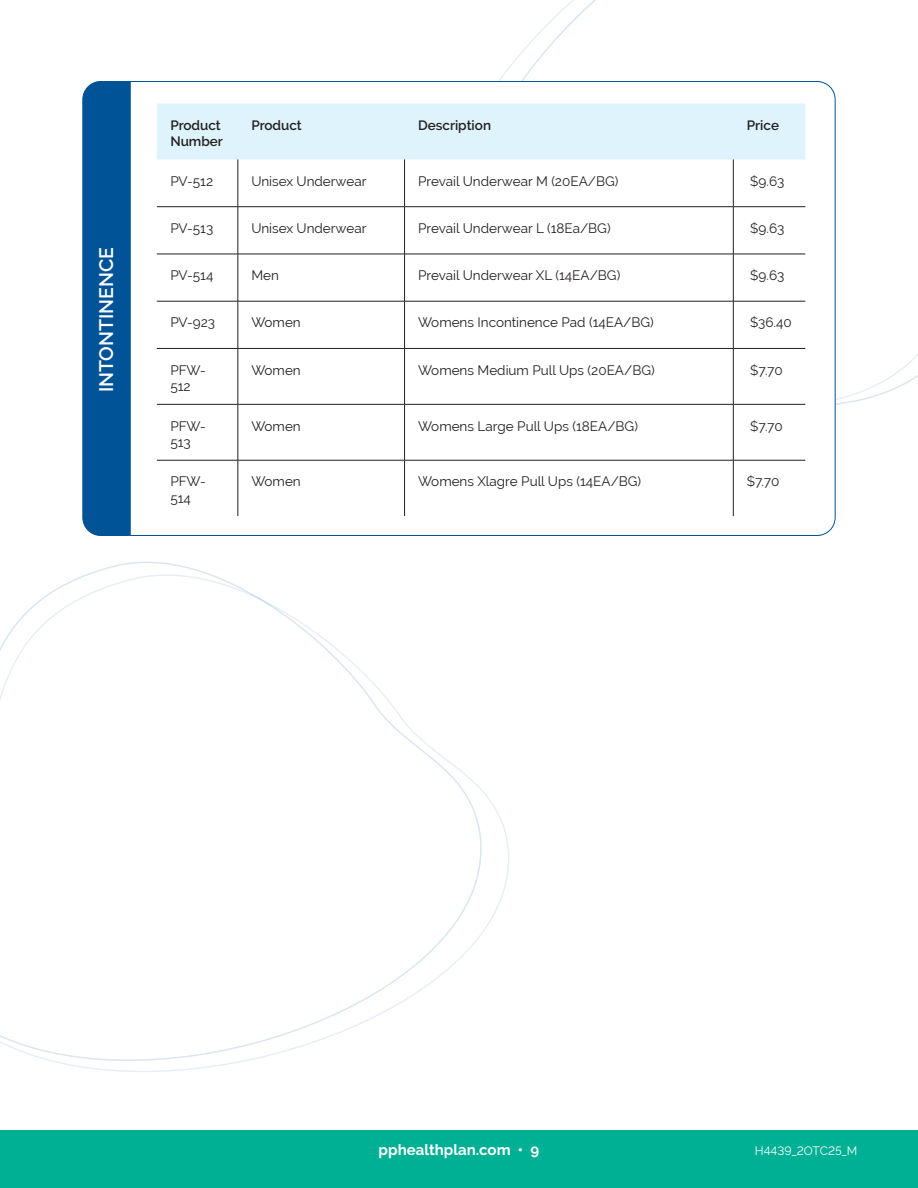
<style>
.page{position:relative;width:918px;height:1188px;background:#fff}
.page>*{position:absolute;margin:0;border:0;box-sizing:border-box;transform-origin:0 0}
.t1{font:600 19.5px "Raleway";color:#fff}
.t2{font:700 15px "Raleway";color:#fff}
.t3{font:13.5px/16.2px "Raleway";color:#231f20}
.t4{font:600 13.5px/16.2px "Raleway";color:#231f20}
.t5{font:12px "Raleway";color:#fff}
</style>
<div class="page">
<div style="left:0;top:1130px;width:918px;height:58px;background:#00b095"></div>
<svg style="left:0;top:561px;width:483px;height:502px"></svg>
<svg style="left:498px;top:0;width:420px;height:433px"></svg>
<div style="left:83px;top:82px;width:752px;height:453px;background:#fff;border-radius:18px"></div>
<div style="left:83px;top:81px;width:48px;height:455px;background:#015398"></div>
<div style="left:157px;top:104px;width:648px;height:55px;background:#def3fb"></div>
<hr style="left:238px;top:159px;width:1px;height:48px;background:#231f20">
<hr style="left:404px;top:159px;width:1px;height:48px;background:#231f20">
<hr style="left:733px;top:159px;width:1px;height:48px;background:#231f20">
<hr style="left:238px;top:207px;width:1px;height:47px;background:#231f20">
<hr style="left:404px;top:207px;width:1px;height:47px;background:#231f20">
<hr style="left:733px;top:207px;width:1px;height:47px;background:#231f20">
<hr style="left:157px;top:206px;width:81px;height:1px;background:#231f20">
<hr style="left:238px;top:206px;width:167px;height:1px;background:#231f20">
<hr style="left:405px;top:206px;width:328px;height:1px;background:#231f20">
<hr style="left:733px;top:206px;width:72px;height:1px;background:#231f20">
<hr style="left:157px;top:254px;width:81px;height:1px;background:#231f20">
<hr style="left:238px;top:254px;width:167px;height:1px;background:#231f20">
<hr style="left:238px;top:254px;width:1px;height:47px;background:#231f20">
<hr style="left:405px;top:254px;width:328px;height:1px;background:#231f20">
<hr style="left:404px;top:254px;width:1px;height:47px;background:#231f20">
<hr style="left:733px;top:254px;width:72px;height:1px;background:#231f20">
<hr style="left:733px;top:254px;width:1px;height:47px;background:#231f20">
<hr style="left:157px;top:301px;width:81px;height:1px;background:#231f20">
<hr style="left:238px;top:301px;width:167px;height:1px;background:#231f20">
<hr style="left:238px;top:301px;width:1px;height:47px;background:#231f20">
<hr style="left:405px;top:301px;width:328px;height:1px;background:#231f20">
<hr style="left:404px;top:301px;width:1px;height:47px;background:#231f20">
<hr style="left:733px;top:301px;width:72px;height:1px;background:#231f20">
<hr style="left:733px;top:301px;width:1px;height:47px;background:#231f20">
<hr style="left:157px;top:348px;width:81px;height:1px;background:#231f20">
<hr style="left:238px;top:348px;width:167px;height:1px;background:#231f20">
<hr style="left:238px;top:349px;width:1px;height:55px;background:#231f20">
<hr style="left:405px;top:348px;width:328px;height:1px;background:#231f20">
<hr style="left:404px;top:349px;width:1px;height:55px;background:#231f20">
<hr style="left:733px;top:348px;width:72px;height:1px;background:#231f20">
<hr style="left:733px;top:349px;width:1px;height:55px;background:#231f20">
<hr style="left:157px;top:404px;width:81px;height:1px;background:#231f20">
<hr style="left:238px;top:404px;width:167px;height:1px;background:#231f20">
<hr style="left:238px;top:405px;width:1px;height:55px;background:#231f20">
<hr style="left:405px;top:404px;width:328px;height:1px;background:#231f20">
<hr style="left:404px;top:405px;width:1px;height:55px;background:#231f20">
<hr style="left:733px;top:404px;width:72px;height:1px;background:#231f20">
<hr style="left:733px;top:405px;width:1px;height:55px;background:#231f20">
<hr style="left:157px;top:460px;width:81px;height:1px;background:#231f20">
<hr style="left:238px;top:460px;width:167px;height:1px;background:#231f20">
<hr style="left:238px;top:460px;width:1px;height:56px;background:#231f20">
<hr style="left:405px;top:460px;width:328px;height:1px;background:#231f20">
<hr style="left:404px;top:460px;width:1px;height:56px;background:#231f20">
<hr style="left:733px;top:460px;width:72px;height:1px;background:#231f20">
<hr style="left:733px;top:460px;width:1px;height:56px;background:#231f20">
<p class="t1" style="left:95px;top:392px;width:147px;rotate:-90deg">INTONTINENCE</p>
<p class="t4" style="left:170px;top:117px;width:54px">Product<br>Number</p>
<p class="t4" style="left:251px;top:117px;width:52px">Product</p>
<p class="t4" style="left:418px;top:117px;width:75px">Description</p>
<p class="t4" style="left:747px;top:117px;width:34px">Price</p>
<p class="t3" style="left:170px;top:173px;width:44px">PV-512</p>
<p class="t3" style="left:251px;top:173px;width:117px">Unisex Underwear</p>
<p class="t3" style="left:418px;top:173px;width:202px">Prevail Underwear M (20EA/BG)</p>
<p class="t3" style="left:750px;top:173px;width:36px">$9.63</p>
<p class="t3" style="left:170px;top:220px;width:44px">PV-513</p>
<p class="t3" style="left:251px;top:220px;width:117px">Unisex Underwear</p>
<p class="t3" style="left:418px;top:220px;width:194px">Prevail Underwear L (18Ea/BG)</p>
<p class="t3" style="left:750px;top:220px;width:36px">$9.63</p>
<p class="t3" style="left:170px;top:267px;width:45px">PV-514</p>
<p class="t3" style="left:251px;top:267px;width:29px">Men</p>
<p class="t3" style="left:418px;top:267px;width:204px">Prevail Underwear XL (14EA/BG)</p>
<p class="t3" style="left:750px;top:267px;width:36px">$9.63</p>
<p class="t3" style="left:170px;top:315px;width:46px">PV-923</p>
<p class="t3" style="left:251px;top:315px;width:51px">Women</p>
<p class="t3" style="left:418px;top:315px;width:237px">Womens Incontinence Pad (14EA/BG)</p>
<p class="t3" style="left:750px;top:315px;width:43px">$36.40</p>
<p class="t3" style="left:170px;top:362px;width:37px">PFW-<br>512</p>
<p class="t3" style="left:251px;top:362px;width:51px">Women</p>
<p class="t3" style="left:418px;top:362px;width:238px">Womens Medium Pull Ups (20EA/BG)</p>
<p class="t3" style="left:750px;top:362px;width:34px">$7.70</p>
<p class="t3" style="left:170px;top:418px;width:37px">PFW-<br>513</p>
<p class="t3" style="left:251px;top:418px;width:51px">Women</p>
<p class="t3" style="left:418px;top:418px;width:221px">Womens Large Pull Ups (18EA/BG)</p>
<p class="t3" style="left:750px;top:418px;width:34px">$7.70</p>
<p class="t3" style="left:170px;top:474px;width:37px">PFW-<br>514</p>
<p class="t3" style="left:251px;top:474px;width:51px">Women</p>
<p class="t3" style="left:418px;top:474px;width:225px">Womens Xlagre Pull Ups (14EA/BG)</p>
<p class="t3" style="left:747px;top:474px;width:34px">$7.70</p>
<p class="t2" style="left:379px;top:1142px;width:162px">pphealthplan.com • 9</p>
<p class="t5" style="left:755px;top:1144px;width:104px">H4439_2OTC25_M</p>
</div>
